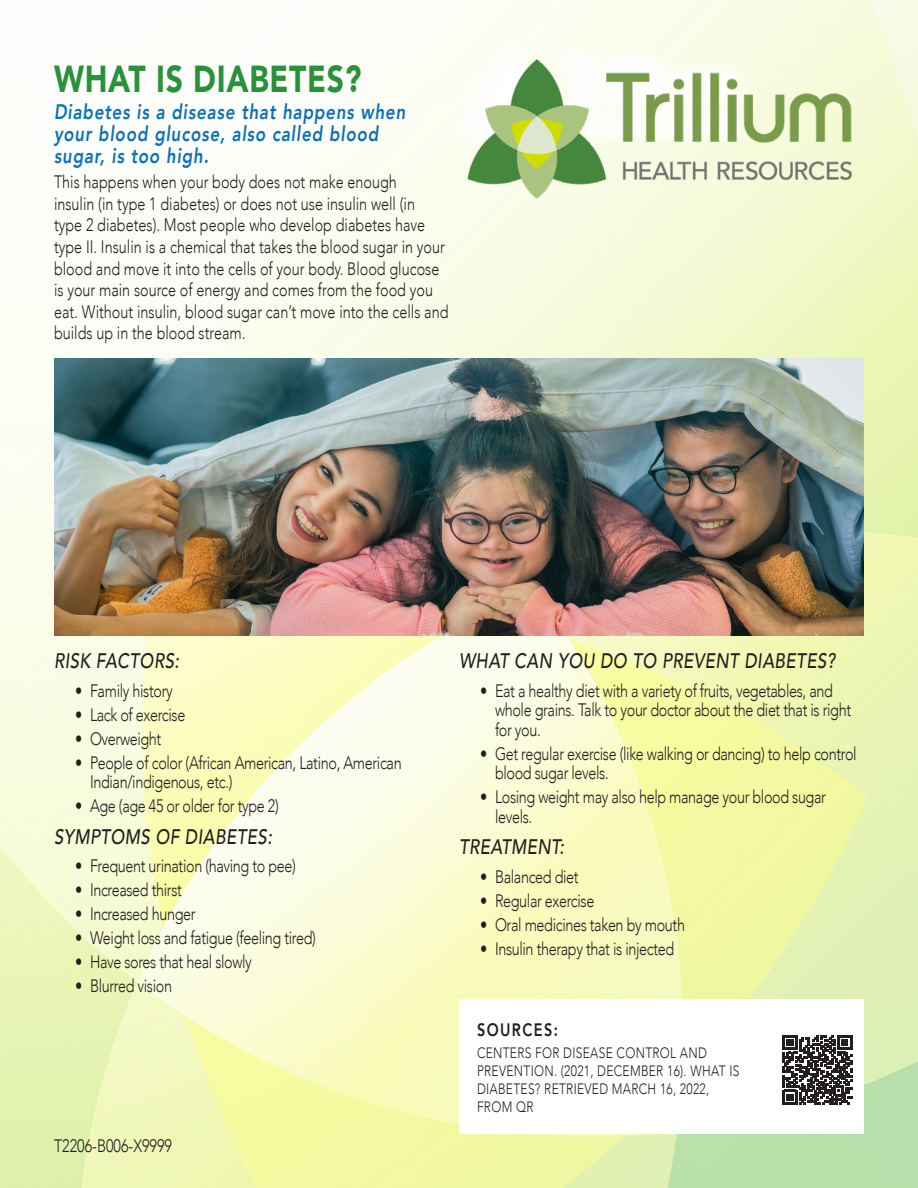
<style>
.page{position:relative;width:918px;height:1188px;background:#fff}
.page>*{position:absolute;margin:0;border:0;box-sizing:border-box;transform-origin:0 0}
.Section_Header__Toc{font:900 37.5px "Avenir";letter-spacing:.025em;color:#2a913b;scale:.8 1}
.Subheader_Tittle__To{font:italic 800 21px/22.5px "Avenir";letter-spacing:.05em;color:#0d71b9;scale:.8 1}
.Section_Subheader__T{font:italic 500 21px "Avenir";letter-spacing:.025em;color:#231f20;scale:.8 1}
.Body_Text_Document{font:300 18px/19.5px "Avenir";letter-spacing:-.025em;color:#231f20;scale:.8 1}
.Body_Text_Document-2{font:300 18px/21.6px "Avenir";color:#231f20;scale:.8 1}
.Caption_Header__mini{font:800 18px "Avenir";letter-spacing:.1em;color:#231f20;scale:.8 1}
.TINY_TEXT{font:300 15px/18px "Avenir";letter-spacing:.025em;color:#231f20;scale:.8 1}
</style>
<div class="page">
<img style="left:0;top:0;width:918px;height:1188px">
<div style="left:459px;top:1000px;width:405px;height:134px;background:#fff"></div>
<div style="left:447px;top:31px;width:306px;height:132px;background:#fcfdf2"></div>
<img style="left:457px;top:21px;width:406px;height:189px">
<svg style="left:783px;top:1035px;width:69px;height:70px"></svg>
<img style="left:54px;top:358px;width:810px;height:277px">
<p class="Section_Header__Toc" style="left:54px;top:46px;width:386px">WHAT IS DIABETES?</p>
<p class="Subheader_Tittle__To" style="left:54px;top:100px;width:441px">Diabetes is a disease that happens when your blood glucose, also called blood sugar, is too high.</p>
<p class="Body_Text_Document-2" style="left:54px;top:171px;width:495px">This happens when your body does not make enough<br>insulin (in type 1 diabetes) or does not use insulin well (in<br>type 2 diabetes). Most people who develop diabetes have type II. Insulin is a chemical that takes the blood sugar in your blood and move it into the cells of your body. Blood glucose is your main source of energy and comes from the food you eat. Without insulin, blood sugar can’t move into the cells and builds up in the blood stream.</p>
<p class="Section_Subheader__T" style="left:54px;top:649px;width:158px">RISK FACTORS:</p>
<p class="Body_Text_Document" style="left:75px;top:681px;width:124px">• Family history</p>
<p class="Body_Text_Document" style="left:75px;top:705px;width:140px">• Lack of exercise</p>
<p class="Body_Text_Document" style="left:75px;top:729px;width:110px">• Overweight</p>
<p class="Body_Text_Document" style="left:90px;top:753px;width:391px;text-indent:-15px">• People of color (African American, Latino, American<br>Indian/indigenous, etc.)</p>
<p class="Body_Text_Document" style="left:75px;top:796px;width:256px">• Age (age 45 or older for type 2)</p>
<p class="Section_Subheader__T" style="left:54px;top:824px;width:274px">SYMPTOMS OF DIABETES:</p>
<p class="Body_Text_Document" style="left:75px;top:856px;width:278px">• Frequent urination (having to pee)</p>
<p class="Body_Text_Document" style="left:75px;top:880px;width:135px">• Increased thirst</p>
<p class="Body_Text_Document" style="left:75px;top:904px;width:152px">• Increased hunger</p>
<p class="Body_Text_Document" style="left:75px;top:928px;width:303px">• Weight loss and fatigue (feeling tired)</p>
<p class="Body_Text_Document" style="left:75px;top:952px;width:223px">• Have sores that heal slowly</p>
<p class="Body_Text_Document" style="left:75px;top:976px;width:123px">• Blurred vision</p>
<p class="Body_Text_Document-2" style="left:54px;top:1135px;width:149px">T2206-B006-X9999</p>
<p class="Section_Subheader__T" style="left:459px;top:649px;width:472px">WHAT CAN YOU DO TO PREVENT DIABETES?</p>
<p class="Body_Text_Document" style="left:495px;top:681px;width:447px;text-indent:-15px">• Eat a healthy diet with a variety of fruits, vegetables, and whole grains. Talk to your doctor about the diet that is right for you.</p>
<p class="Body_Text_Document" style="left:495px;top:744px;width:454px;text-indent:-15px">• Get regular exercise (like walking or dancing) to help control blood sugar levels.</p>
<p class="Body_Text_Document" style="left:495px;top:787px;width:415px;text-indent:-15px">• Losing weight may also help manage your blood sugar levels.</p>
<p class="Section_Subheader__T" style="left:459px;top:835px;width:133px">TREATMENT:</p>
<p class="Body_Text_Document" style="left:480px;top:867px;width:125px">• Balanced diet</p>
<p class="Body_Text_Document" style="left:480px;top:891px;width:145px">• Regular exercise</p>
<p class="Body_Text_Document" style="left:480px;top:915px;width:258px">• Oral medicines taken by mouth</p>
<p class="Body_Text_Document" style="left:480px;top:939px;width:244px">• Insulin therapy that is injected</p>
<p class="Caption_Header__mini" style="left:477px;top:1016px;width:103px">SOURCES:</p>
<p class="TINY_TEXT" style="left:477px;top:1044px;width:330px">CENTERS FOR DISEASE CONTROL AND<br>PREVENTION. (2021, DECEMBER 16). WHAT IS<br>DIABETES? RETRIEVED MARCH 16, 2022,<br>FROM QR</p>
</div>
